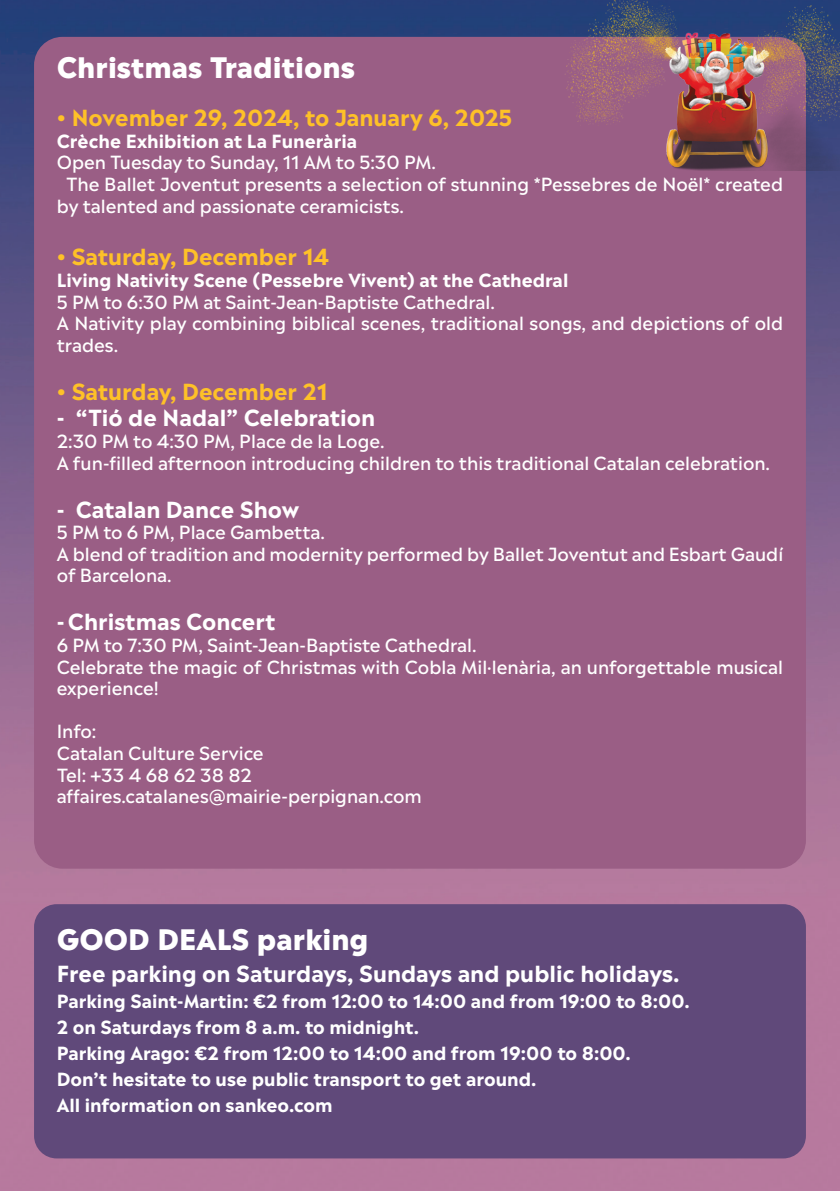
<style>
.page{position:relative;width:840px;height:1191px;background:#fff}
.page>*{position:absolute;margin:0;border:0;box-sizing:border-box;transform-origin:0 0}
.t1{font:800 28px "Madera";color:#fff}
.t2{font:700 22px "Madera";color:#fff}
.t3{font:700 22px "Madera";color:#fec128}
.t4{font:500 18px/21.6px "Madera";color:#fff}
.t5{font:700 18px/26px "Madera";color:#fff}
</style>
<div class="page">
<img style="left:0;top:0;width:839px;height:1191px">
<div style="left:34px;top:904px;width:771px;height:254px;background:#60497a;border-radius:23px"></div>
<div style="left:34px;top:37px;width:771px;height:831px;background:#9a5e85;border-radius:28px"></div>
<img style="left:556px;top:0;width:283px;height:170px">
<h1 class="t1" style="left:57px;top:46px;width:299px">Christmas Traditions</h1>
<p class="t3" style="left:57px;top:101px;width:457px">• November 29, 2024, to January 6, 2025</p>
<p class="t5" style="left:57px;top:127px;width:302px">Crèche Exhibition at La Funerària</p>
<p class="t4" style="left:57px;top:151px;width:380px">Open Tuesday to Sunday, 11 AM to 5:30 PM.</p>
<p class="t4" style="left:66px;top:173px;width:718px">The Ballet Joventut presents a selection of stunning *Pessebres de Noël* created</p>
<p class="t4" style="left:57px;top:194px;width:348px">by talented and passionate ceramicists.</p>
<p class="t3" style="left:57px;top:240px;width:274px">• Saturday, December 14</p>
<p class="t5" style="left:57px;top:266px;width:513px">Living Nativity Scene (Pessebre Vivent) at the Cathedral</p>
<p class="t4" style="left:57px;top:290px;width:727px">5 PM to 6:30 PM at Saint-Jean-Baptiste Cathedral.<br>A Nativity play combining biblical scenes, traditional songs, and depictions of old trades.</p>
<p class="t3" style="left:57px;top:374px;width:272px">• Saturday, December 21</p>
<p class="t2" style="left:57px;top:401px;width:320px">- “Tió de Nadal” Celebration</p>
<p class="t4" style="left:57px;top:429px;width:714px">2:30 PM to 4:30 PM, Place de la Loge.<br>A fun-filled afternoon introducing children to this traditional Catalan celebration.</p>
<p class="t2" style="left:57px;top:492px;width:244px">- Catalan Dance Show</p>
<p class="t4" style="left:57px;top:521px;width:727px">5 PM to 6 PM, Place Gambetta.<br>A blend of tradition and modernity performed by Ballet Joventut and Esbart Gaudí of Barcelona.</p>
<p class="t2" style="left:57px;top:605px;width:220px">- Christmas Concert</p>
<p class="t4" style="left:57px;top:633px;width:727px">6 PM to 7:30 PM, Saint-Jean-Baptiste Cathedral.<br>Celebrate the magic of Christmas with Cobla Mil·lenària, an unforgettable musical experience!</p>
<p class="t4" style="left:57px;top:720px;width:366px">Info:<br>Catalan Culture Service<br>Tel: +33 4 68 62 38 82 affaires.catalanes@mairie-perpignan.com</p>
<h1 class="t1" style="left:57px;top:917px;width:313px">GOOD DEALS parking</h1>
<p class="t2" style="left:57px;top:956px;width:624px">Free parking on Saturdays, Sundays and public holidays.</p>
<p class="t5" style="left:57px;top:987px;width:634px">Parking Saint-Martin: €2 from 12:00 to 14:00 and from 19:00 to 8:00.<br>2 on Saturdays from 8 a.m. to midnight.<br>Parking Arago: €2 from 12:00 to 14:00 and from 19:00 to 8:00.<br>Don’t hesitate to use public transport to get around.<br>All information on sankeo.com</p>
</div>
